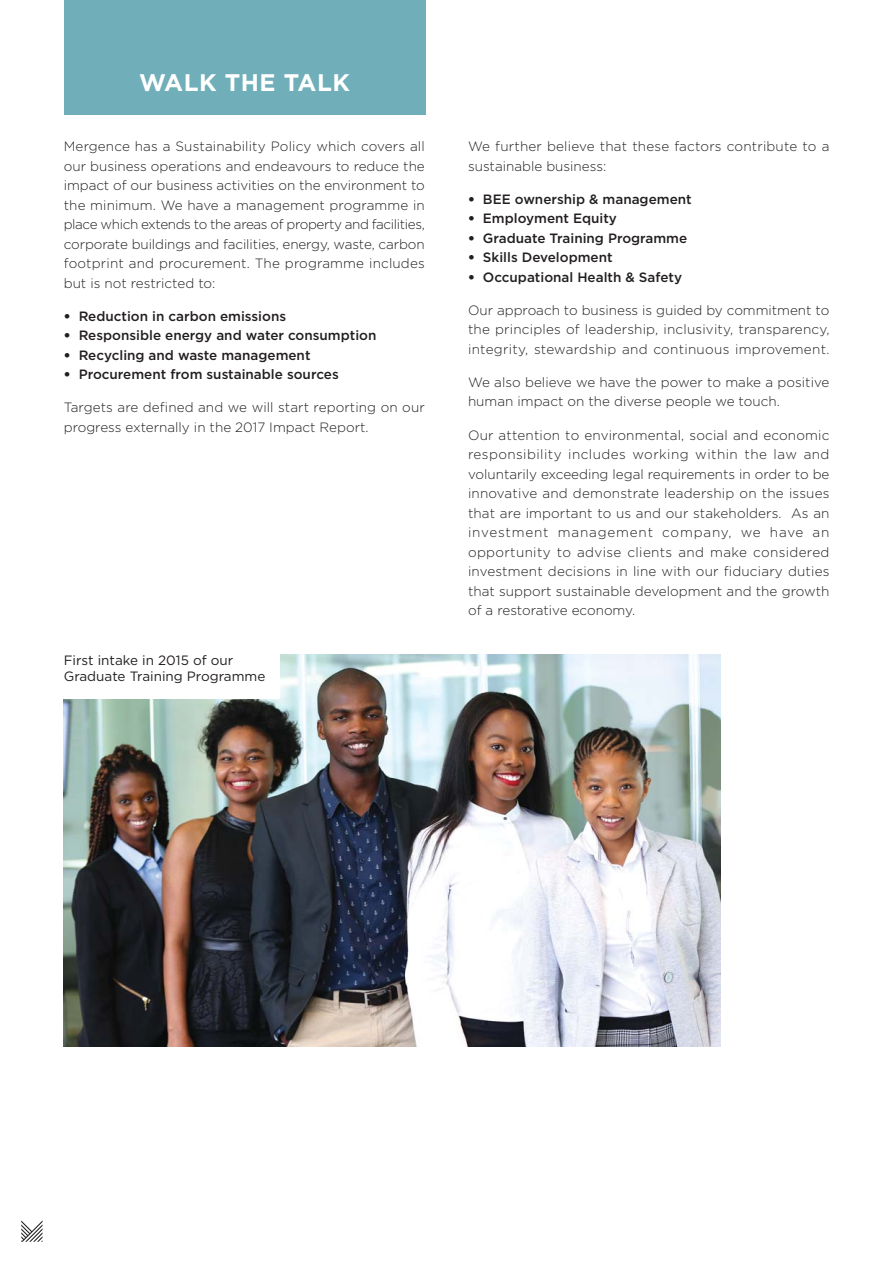
<style>
.page{position:relative;width:893px;height:1263px;background:#fff}
.page>*{position:absolute;margin:0;border:0;box-sizing:border-box;transform-origin:0 0}
.t1{font:700 24px "Gotham";letter-spacing:.02em;color:#fff}
.t2{font:300 13.5px/19.5px "Gotham";letter-spacing:.005em;color:#231f20;text-align:justify}
.t3{font:500 13.5px "Gotham";color:#231f20}
.t4{font:13.5px/16.5px "Gotham";color:#231f20}
.s1{font-weight:900}
</style>
<div class="page">
<div style="left:64px;top:0;width:361px;height:115px;background:#70afb9"></div>
<svg style="left:21px;top:1220px;width:22px;height:22px"></svg>
<img style="left:64px;top:655px;width:656px;height:391px">
<div style="left:62px;top:652px;width:218px;height:47px;background:#fff"></div>
<h1 class="t1" style="left:139px;top:74px;width:212px">WALK THE TALK</h1>
<p class="t2" style="left:64px;top:138px;width:363px">Mergence has a Sustainability Policy which covers all our business operations and endeavours to reduce the impact of our business activities on the environment to the minimum. We have a management programme in place which extends to the areas of property and facilities, corporate buildings and facilities, energy, waste, carbon footprint and procurement. The programme includes but is not restricted to:</p>
<p class="t3" style="left:64px;top:311px;width:224px"><span class="s1">•</span> Reduction in carbon emissions</p>
<p class="t3" style="left:64px;top:330px;width:314px"><span class="s1">•</span> Responsible energy and water consumption</p>
<p class="t3" style="left:64px;top:350px;width:248px"><span class="s1">•</span> Recycling and waste management</p>
<p class="t3" style="left:64px;top:369px;width:276px"><span class="s1">•</span> Procurement from sustainable sources</p>
<p class="t2" style="left:64px;top:399px;width:362px">Targets are defined and we will start reporting on our progress externally in the 2017 Impact Report.</p>
<p class="t4" style="left:64px;top:653px;width:203px">First intake in 2015 of our<br>Graduate Training Programme</p>
<p class="t2" style="left:468px;top:138px;width:363px">We further believe that these factors contribute to a sustainable business:</p>
<p class="t3" style="left:468px;top:194px;width:225px"><span class="s1">•</span> BEE ownership &amp; management</p>
<p class="t3" style="left:468px;top:214px;width:150px"><span class="s1">•</span> Employment Equity</p>
<p class="t3" style="left:468px;top:233px;width:221px"><span class="s1">•</span> Graduate Training Programme</p>
<p class="t3" style="left:468px;top:253px;width:146px"><span class="s1">•</span> Skills Development</p>
<p class="t3" style="left:468px;top:272px;width:216px"><span class="s1">•</span> Occupational Health &amp; Safety</p>
<p class="t2" style="left:468px;top:301px;width:363px">Our approach to business is guided by commitment to the principles of leadership, inclusivity, transparency, integrity, stewardship and continuous improvement.</p>
<p class="t2" style="left:468px;top:373px;width:363px">We also believe we have the power to make a positive human impact on the diverse people we touch.</p>
<p class="t2" style="left:468px;top:426px;width:363px">Our attention to environmental, social and economic responsibility includes working within the law and voluntarily exceeding legal requirements in order to be innovative and demonstrate leadership on the issues that are important to us and our stakeholders. As an investment management company, we have an opportunity to advise clients and make considered investment decisions in line with our fiduciary duties that support sustainable development and the growth of a restorative economy.</p>
</div>
